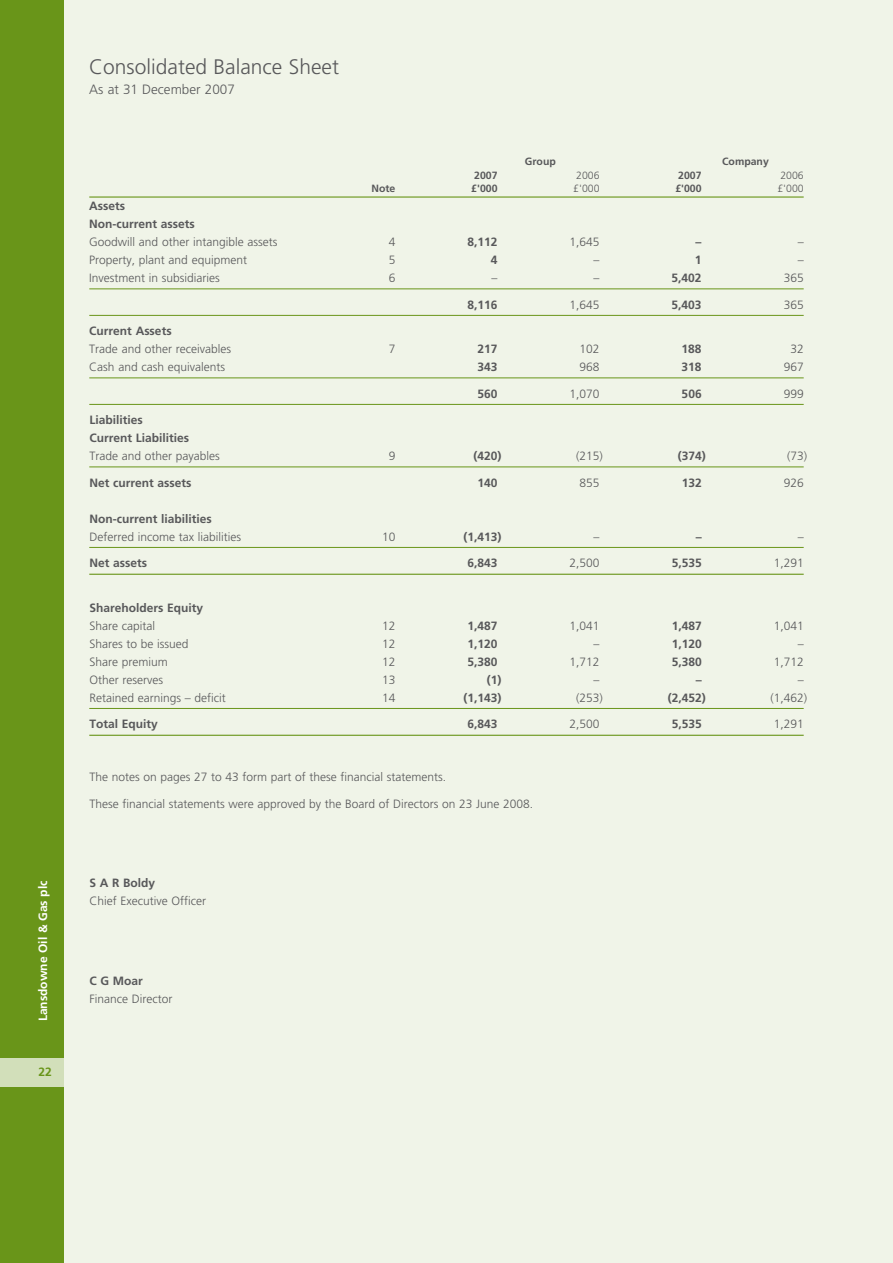
<style>
.page{position:relative;width:893px;height:1263px;background:#f0f4e8}
.page>*{position:absolute;margin:0;border:0;box-sizing:border-box;transform-origin:0 0}
.t1{font:300 21px "Frutiger";color:#58585a}
.t2{font:300 13.5px "Frutiger";color:#58585a}
.t3{font:300 12px "Frutiger";color:#58585a}
.t4{font:700 12px/18px "Frutiger";color:#58585a}
.t5{font:700 12px "Frutiger";color:#fff}
.t6{font:700 12px "Frutiger";color:#699519}
.t7{font:700 10.5px "Frutiger";color:#58585a}
.t8{font:300 10.5px "Frutiger";color:#58585a}
</style>
<div class="page">
<div style="left:0;top:0;width:64px;height:1263px;background:#699519"></div>
<div style="left:0;top:1058px;width:64px;height:28px;background:#d2dfba"></div>
<hr style="left:89px;top:196px;width:715px;height:2px;background:#699519">
<hr style="left:89px;top:289px;width:715px;height:1px;background:#699519">
<hr style="left:89px;top:315px;width:715px;height:1px;background:#699519">
<hr style="left:89px;top:378px;width:715px;height:1px;background:#699519">
<hr style="left:89px;top:404px;width:715px;height:1px;background:#699519">
<hr style="left:89px;top:467px;width:715px;height:1px;background:#699519">
<hr style="left:89px;top:547px;width:715px;height:1px;background:#699519">
<hr style="left:89px;top:574px;width:715px;height:1px;background:#699519">
<hr style="left:89px;top:708px;width:715px;height:1px;background:#699519">
<hr style="left:89px;top:735px;width:715px;height:1px;background:#699519">
<p class="t5" style="left:36px;top:1021px;width:142px;rotate:-90deg">Lansdowne Oil &amp; Gas plc</p>
<p class="t6" style="left:39px;top:1064px;width:15px">22</p>
<h1 class="t1" style="left:89px;top:55px;width:251px">Consolidated Balance Sheet</h1>
<p class="t2" style="left:89px;top:81px;width:147px">As at 31 December 2007</p>
<p class="t7" style="left:525px;top:155px;width:32px">Group</p>
<p class="t7" style="left:722px;top:155px;width:48px">Company</p>
<p class="t7" style="left:474px;top:169px;width:25px">2007</p>
<p class="t8" style="left:576px;top:169px;width:25px">2006</p>
<p class="t7" style="left:678px;top:169px;width:25px">2007</p>
<p class="t8" style="left:780px;top:169px;width:25px">2006</p>
<p class="t7" style="left:372px;top:182px;width:25px">Note</p>
<p class="t7" style="left:471px;top:182px;width:28px">£'000</p>
<p class="t8" style="left:573px;top:183px;width:28px">£'000</p>
<p class="t7" style="left:675px;top:182px;width:28px">£'000</p>
<p class="t8" style="left:777px;top:183px;width:28px">£'000</p>
<p class="t4" style="left:89px;top:197px;width:107px">Assets<br>Non-current assets</p>
<p class="t3" style="left:89px;top:235px;width:190px">Goodwill and other intangible assets</p>
<p class="t3" style="left:389px;top:235px;width:8px">4</p>
<p class="t4" style="left:467px;top:233px;width:32px">8,112</p>
<p class="t3" style="left:570px;top:235px;width:32px">1,645</p>
<p class="t4" style="left:696px;top:233px;width:7px">–</p>
<p class="t3" style="left:798px;top:235px;width:7px">–</p>
<p class="t3" style="left:89px;top:253px;width:159px">Property, plant and equipment</p>
<p class="t3" style="left:389px;top:253px;width:8px">5</p>
<p class="t4" style="left:491px;top:251px;width:8px">4</p>
<p class="t3" style="left:594px;top:253px;width:7px">–</p>
<p class="t4" style="left:695px;top:251px;width:8px">1</p>
<p class="t3" style="left:798px;top:253px;width:7px">–</p>
<p class="t3" style="left:89px;top:271px;width:132px">Investment in subsidiaries</p>
<p class="t3" style="left:389px;top:271px;width:8px">6</p>
<p class="t3" style="left:491px;top:271px;width:7px">–</p>
<p class="t3" style="left:594px;top:271px;width:7px">–</p>
<p class="t4" style="left:672px;top:269px;width:32px">5,402</p>
<p class="t3" style="left:784px;top:271px;width:22px">365</p>
<p class="t4" style="left:467px;top:296px;width:32px">8,116</p>
<p class="t3" style="left:570px;top:298px;width:32px">1,645</p>
<p class="t4" style="left:672px;top:296px;width:32px">5,403</p>
<p class="t3" style="left:784px;top:298px;width:22px">365</p>
<p class="t4" style="left:89px;top:322px;width:84px">Current Assets</p>
<p class="t3" style="left:89px;top:342px;width:143px">Trade and other receivables</p>
<p class="t3" style="left:389px;top:342px;width:8px">7</p>
<p class="t4" style="left:477px;top:340px;width:22px">217</p>
<p class="t3" style="left:580px;top:342px;width:22px">102</p>
<p class="t4" style="left:682px;top:340px;width:22px">188</p>
<p class="t3" style="left:790px;top:342px;width:15px">32</p>
<p class="t3" style="left:89px;top:360px;width:137px">Cash and cash equivalents</p>
<p class="t4" style="left:477px;top:358px;width:22px">343</p>
<p class="t3" style="left:580px;top:360px;width:22px">968</p>
<p class="t4" style="left:682px;top:358px;width:22px">318</p>
<p class="t3" style="left:784px;top:360px;width:22px">967</p>
<p class="t4" style="left:478px;top:385px;width:22px">560</p>
<p class="t3" style="left:570px;top:387px;width:32px">1,070</p>
<p class="t4" style="left:682px;top:385px;width:22px">506</p>
<p class="t3" style="left:784px;top:387px;width:22px">999</p>
<p class="t4" style="left:89px;top:411px;width:101px">Liabilities<br>Current Liabilities</p>
<p class="t3" style="left:89px;top:449px;width:132px">Trade and other payables</p>
<p class="t3" style="left:389px;top:449px;width:8px">9</p>
<p class="t4" style="left:474px;top:447px;width:30px">(420)</p>
<p class="t3" style="left:576px;top:449px;width:28px">(215)</p>
<p class="t4" style="left:678px;top:447px;width:30px">(374)</p>
<p class="t3" style="left:787px;top:449px;width:22px">(73)</p>
<p class="t4" style="left:89px;top:474px;width:104px">Net current assets</p>
<p class="t4" style="left:478px;top:474px;width:22px">140</p>
<p class="t3" style="left:580px;top:476px;width:22px">855</p>
<p class="t4" style="left:682px;top:474px;width:22px">132</p>
<p class="t3" style="left:784px;top:476px;width:22px">926</p>
<p class="t4" style="left:89px;top:510px;width:124px">Non-current liabilities</p>
<p class="t3" style="left:89px;top:530px;width:153px">Deferred income tax liabilities</p>
<p class="t3" style="left:382px;top:530px;width:15px">10</p>
<p class="t4" style="left:464px;top:528px;width:40px">(1,413)</p>
<p class="t3" style="left:594px;top:530px;width:7px">–</p>
<p class="t4" style="left:696px;top:528px;width:7px">–</p>
<p class="t3" style="left:798px;top:530px;width:7px">–</p>
<p class="t4" style="left:89px;top:554px;width:59px">Net assets</p>
<p class="t4" style="left:468px;top:554px;width:32px">6,843</p>
<p class="t3" style="left:570px;top:556px;width:32px">2,500</p>
<p class="t4" style="left:672px;top:554px;width:32px">5,535</p>
<p class="t3" style="left:774px;top:556px;width:32px">1,291</p>
<p class="t4" style="left:89px;top:599px;width:115px">Shareholders Equity</p>
<p class="t3" style="left:89px;top:619px;width:67px">Share capital</p>
<p class="t3" style="left:382px;top:619px;width:15px">12</p>
<p class="t4" style="left:468px;top:617px;width:32px">1,487</p>
<p class="t3" style="left:570px;top:619px;width:32px">1,041</p>
<p class="t4" style="left:672px;top:617px;width:32px">1,487</p>
<p class="t3" style="left:774px;top:619px;width:32px">1,041</p>
<p class="t3" style="left:89px;top:637px;width:101px">Shares to be issued</p>
<p class="t3" style="left:382px;top:637px;width:15px">12</p>
<p class="t4" style="left:468px;top:635px;width:32px">1,120</p>
<p class="t3" style="left:594px;top:637px;width:7px">–</p>
<p class="t4" style="left:672px;top:635px;width:32px">1,120</p>
<p class="t3" style="left:798px;top:637px;width:7px">–</p>
<p class="t3" style="left:89px;top:655px;width:80px">Share premium</p>
<p class="t3" style="left:382px;top:655px;width:15px">12</p>
<p class="t4" style="left:468px;top:653px;width:32px">5,380</p>
<p class="t3" style="left:570px;top:655px;width:32px">1,712</p>
<p class="t4" style="left:672px;top:653px;width:32px">5,380</p>
<p class="t3" style="left:774px;top:655px;width:32px">1,712</p>
<p class="t3" style="left:89px;top:673px;width:75px">Other reserves</p>
<p class="t3" style="left:382px;top:673px;width:15px">13</p>
<p class="t4" style="left:487px;top:671px;width:16px">(1)</p>
<p class="t3" style="left:594px;top:673px;width:7px">–</p>
<p class="t4" style="left:696px;top:671px;width:7px">–</p>
<p class="t3" style="left:798px;top:673px;width:7px">–</p>
<p class="t3" style="left:89px;top:691px;width:138px">Retained earnings – deficit</p>
<p class="t3" style="left:382px;top:691px;width:15px">14</p>
<p class="t4" style="left:464px;top:689px;width:40px">(1,143)</p>
<p class="t3" style="left:576px;top:691px;width:28px">(253)</p>
<p class="t4" style="left:668px;top:689px;width:40px">(2,452)</p>
<p class="t3" style="left:770px;top:691px;width:38px">(1,462)</p>
<p class="t4" style="left:89px;top:715px;width:70px">Total Equity</p>
<p class="t4" style="left:468px;top:715px;width:32px">6,843</p>
<p class="t3" style="left:570px;top:717px;width:32px">2,500</p>
<p class="t4" style="left:672px;top:715px;width:32px">5,535</p>
<p class="t3" style="left:774px;top:717px;width:32px">1,291</p>
<p class="t3" style="left:89px;top:770px;width:358px">The notes on pages 27 to 43 form part of these financial statements.</p>
<p class="t3" style="left:89px;top:797px;width:445px">These financial statements were approved by the Board of Directors on 23 June 2008.</p>
<p class="t4" style="left:89px;top:874px;width:67px">S A R Boldy</p>
<p class="t3" style="left:89px;top:894px;width:118px">Chief Executive Officer</p>
<p class="t4" style="left:89px;top:972px;width:55px">C G Moar</p>
<p class="t3" style="left:89px;top:992px;width:84px">Finance Director</p>
</div>
